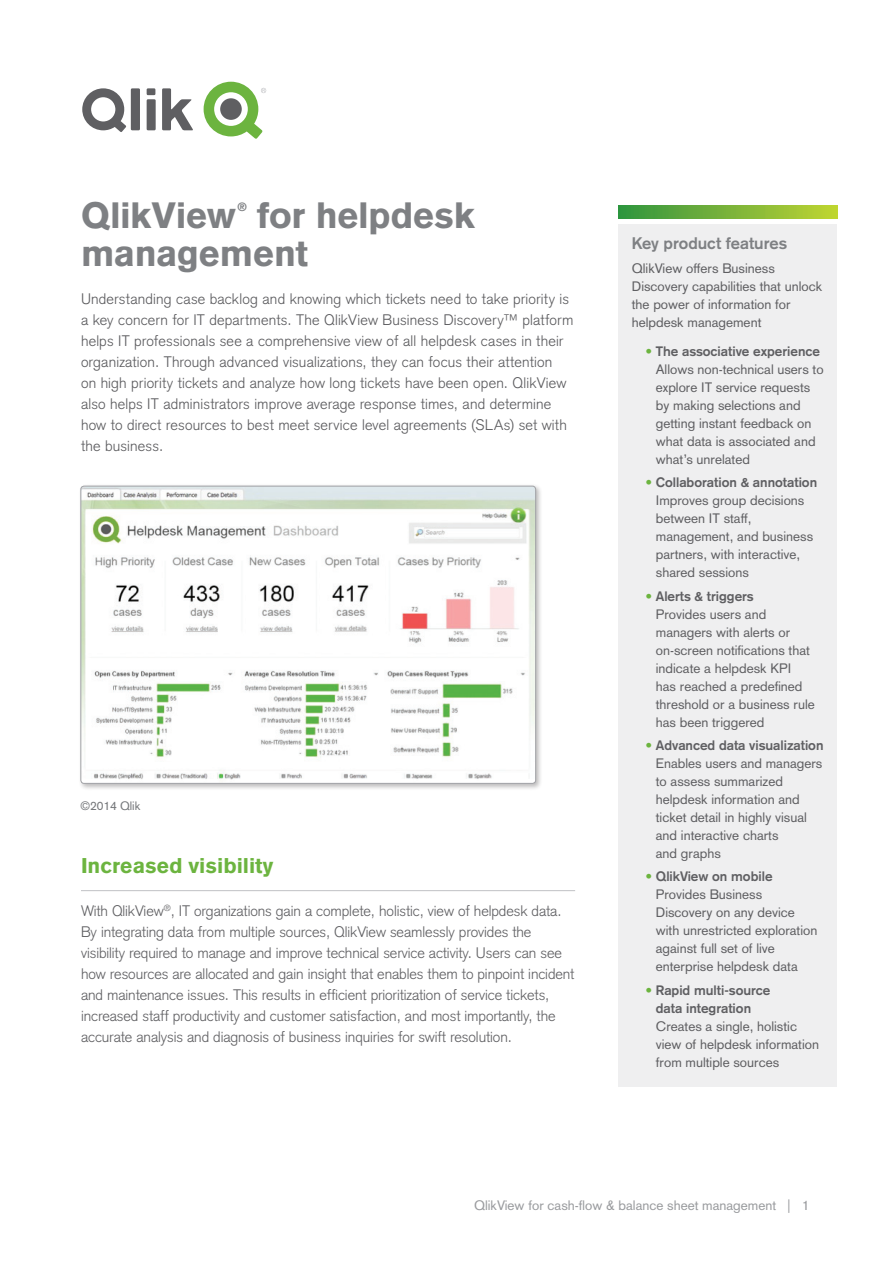
<style>
.page{position:relative;width:893px;height:1263px;background:#fff}
.page>*{position:absolute;margin:0;border:0;box-sizing:border-box;transform-origin:0 0}
.Body_Copy{font:900 36px/38.4px "Basic Commercial LT Pro";letter-spacing:-.01em;color:#7e8083}
.Body_Heading{font:900 21px "Basic Commercial LT Pro";color:#6cb43f}
.Sidebar-MainHeading{font:700 16.5px "Basic Commercial LT Pro";color:#7e8083}
.Body_Copy-2{font:300 15px/21px "Basic Commercial LT Pro";letter-spacing:-.005em;color:#5f5f62}
.Body_Copy-3{font:300 15px/21px "Basic Commercial LT Pro";letter-spacing:.015em;color:#5a5a5d}
.Sidebar_Bullet_Copy{font:13.5px/18px "Basic Commercial LT Pro";color:#5f5f62}
.Sidebar-BodyCopy{font:13.5px/18px "Basic Commercial LT Pro";color:#5f5f62}
.PageTitle-PageNumber{font:13.5px "Basic Commercial LT Pro";color:#999b9e}
.Chart_Copyright_Info{font:12px "Basic Commercial LT Pro";color:#76787b}
.Body_Copy-4{font:900 11.85px "Basic Commercial LT Pro";color:#7e8083}
.s1{font-weight:700;color:#6cb43f}
.s2{font-weight:700}
</style>
<div class="page">
<svg style="left:82px;top:88px;width:111px;height:44px"></svg>
<svg style="left:204px;top:82px;width:62px;height:57px"></svg>
<svg style="left:618px;top:205px;width:219px;height:14px;background:#78b339"></svg>
<hr style="left:81px;top:890px;width:494px;height:1px;background:#c0c1c4">
<div style="left:618px;top:224px;width:219px;height:863px;background:#efeff0"></div>
<div style="left:78px;top:483px;width:465px;height:307px;background:#231f20;opacity:.3"></div>
<img style="left:81px;top:486px;width:455px;height:297px">
<div style="left:80px;top:486px;width:456px;height:298px;border:1px solid #a0a1a5;border-radius:3px"></div>
<p class="Body_Copy" style="left:81px;top:196px;width:156px">QlikView</p>
<p class="Body_Copy-4" style="left:237px;top:199px;width:11px">®</p>
<p class="Body_Copy" style="left:81px;top:196px;width:396px;text-indent:176px">for helpdesk management</p>
<p class="Body_Copy-3" style="left:81px;top:288px;width:494px">Understanding case backlog and knowing which tickets need to take priority is a key concern for IT departments. The QlikView Business Discovery™ platform helps IT professionals see a comprehensive view of all helpdesk cases in their organization. Through advanced visualizations, they can focus their attention<br>on high priority tickets and analyze how long tickets have been open. QlikView also helps IT administrators improve average response times, and determine how to direct resources to best meet service level agreements (SLAs) set with the business.</p>
<p class="Chart_Copyright_Info" style="left:80px;top:799px;width:62px">©2014 Qlik</p>
<p class="Body_Heading" style="left:81px;top:853px;width:194px">Increased visibility</p>
<p class="Body_Copy-2" style="left:81px;top:900px;width:495px">With QlikView<sup>®</sup>, IT organizations gain a complete, holistic, view of helpdesk data.<br>By integrating data from multiple sources, QlikView seamlessly provides the visibility required to manage and improve technical service activity. Users can see how resources are allocated and gain insight that enables them to pinpoint incident and maintenance issues. This results in efficient prioritization of service tickets, increased staff productivity and customer satisfaction, and most importantly, the accurate analysis and diagnosis of business inquiries for swift resolution.</p>
<p class="Sidebar-MainHeading" style="left:632px;top:234px;width:157px">Key product features</p>
<p class="Sidebar-BodyCopy" style="left:632px;top:259px;width:192px">QlikView offers Business<br>Discovery capabilities that unlock the power of information for helpdesk management</p>
<p class="Sidebar-BodyCopy" style="left:656px;top:342px;width:169px;text-indent:-11px"><span class="s1">•</span> <span class="s2">The associative experience<br></span>Allows non-technical users to explore IT service requests by making selections and getting instant feedback on what data is associated and what’s unrelated</p>
<p class="Sidebar_Bullet_Copy" style="left:656px;top:473px;width:163px;text-indent:-11px"><span class="s1">•</span> <span class="s2">Collaboration &amp; annotation<br></span>Improves group decisions between IT staff, management, and business partners, with interactive, shared sessions</p>
<p class="Sidebar_Bullet_Copy" style="left:656px;top:587px;width:160px;text-indent:-11px"><span class="s1">•</span> <span class="s2">Alerts &amp; triggers<br></span>Provides users and managers with alerts or on-screen notifications that indicate a helpdesk KPI<br>has reached a predefined threshold or a business rule has been triggered</p>
<p class="Sidebar_Bullet_Copy" style="left:656px;top:736px;width:169px;text-indent:-11px"><span class="s1">•</span> <span class="s2">Advanced data visualization<br></span>Enables users and managers to assess summarized helpdesk information and ticket detail in highly visual and interactive charts<br>and graphs</p>
<p class="Sidebar_Bullet_Copy" style="left:656px;top:868px;width:163px;text-indent:-11px"><span class="s1">•</span> <span class="s2">QlikView on mobile<br></span>Provides Business<br>Discovery on any device with unrestricted exploration against full set of live enterprise helpdesk data</p>
<p class="Sidebar_Bullet_Copy" style="left:656px;top:981px;width:165px;text-indent:-11px"><span class="s1">•</span> <span class="s2">Rapid multi-source<br>data integration<br></span>Creates a single, holistic view of helpdesk information from multiple sources</p>
<p class="PageTitle-PageNumber" style="left:474px;top:1197px;width:337px">QlikView for cash-flow &amp; balance sheet management | 1</p>
</div>
